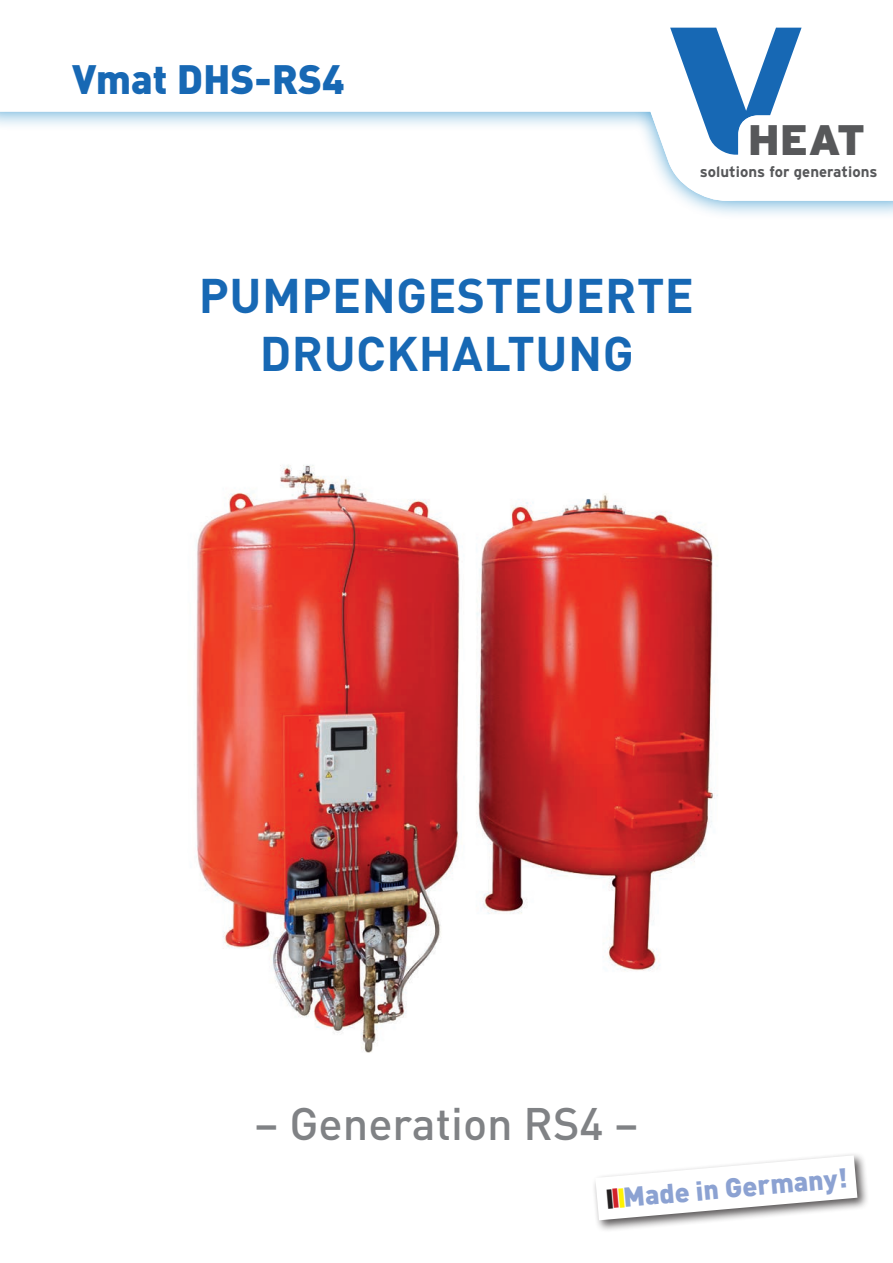
<style>
.page{position:relative;width:893px;height:1263px;background:#fff}
.page>*{position:absolute;margin:0;border:0;box-sizing:border-box;transform-origin:0 0}
.t1{font:700 48px/57.6px "DIN Pro";letter-spacing:.01em;color:#1768b4;text-align:center}
.t2{font:500 45px "DIN Pro";color:#808285}
.t3{font:900 42.6px "Interstate";color:#57585a}
.t4{font:900 40.5px "DIN Pro";color:#1768b4}
.t5{font:900 27px "DIN Pro";color:#8ca2d2}
.t6{font:700 15px "Interstate";color:#57585a}
.s1{color:#231f20}
.s2{color:#d1232a}
.s3{color:#fff101}
</style>
<div class="page">
<div style="left:0;top:0;width:893px;height:221px;background:#007ac0;opacity:.75"></div>
<svg style="left:0;top:0;width:893px;height:201px"></svg>
<svg style="left:583px;top:0;width:289px;height:201px"></svg>
<svg style="left:670px;top:28px;width:202px;height:132px"></svg>
<img style="left:196px;top:465px;width:522px;height:588px">
<div style="left:592px;top:1152px;width:277px;height:80px;background:#231f20;opacity:.75"></div>
<svg style="left:595px;top:1155px;width:262px;height:65px"></svg>
<p class="t4" style="left:72px;top:51px;width:274px">Vmat DHS-RS4</p>
<p class="t3" style="left:748px;top:115px;width:119px">HEAT</p>
<p class="t6" style="left:700px;top:163px;width:179px">solutions for generations</p>
<p class="t1" style="left:199px;top:265px;width:497px">PUMPENGESTEUERTE<br>DRUCKHALTUNG</p>
<p class="t2" style="left:255px;top:1093px;width:385px">– Generation RS4 –</p>
<p class="t5" style="left:604px;top:1181px;width:244px;rotate:-5deg"><span class="s1">I</span><span class="s2">I</span><span class="s3">I</span>Made in Germany!</p>
</div>
